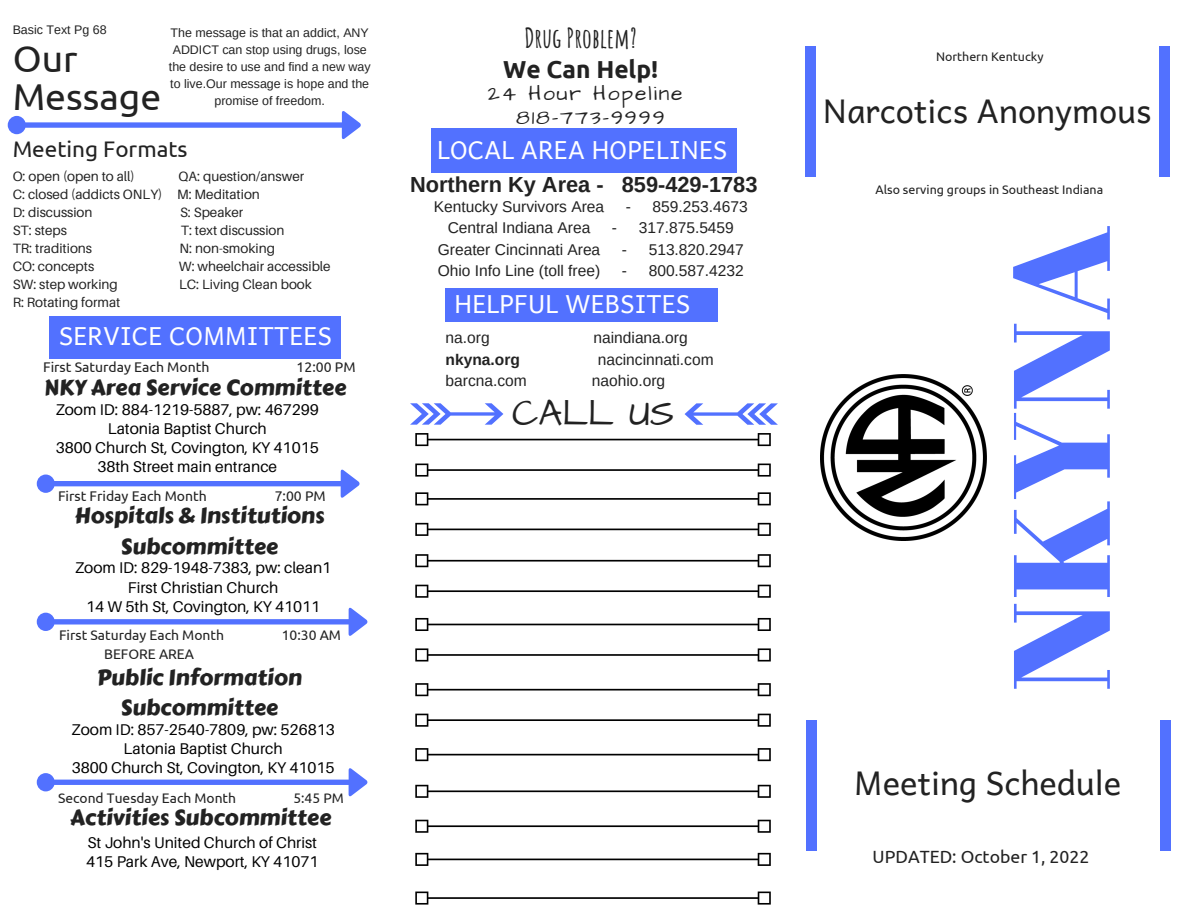
<style>
.page{position:relative;width:1188px;height:918px;background:#fff}
.page>*{position:absolute;margin:0;border:0;box-sizing:border-box;transform-origin:0 0}
.t1{font:136.95px "Abril Fatface";color:#5271ff}
.t2{font:37.35px/38.2px "Ubuntu";color:#222}
.t3{font:37.35px "Architects Daughter";color:#222}
.t4{font:32.7px "Andika";color:#222}
.t5{font:700 27px "Amatic SC";color:#222}
.t6{font:24.9px "Andika";color:#fff}
.t7{font:700 24.6px "Ubuntu";color:#222}
.t8{font:22.5px "Ubuntu";color:#222}
.t9{font:21.9px/30.3px "Carter One";color:#222;text-align:center}
.t10{font:700 21.75px "Arimo";color:#222}
.t11{font:21px/23.7px "Architects Daughter";letter-spacing:.09em;color:#222;text-align:center}
.t12{font:17.7px "Ubuntu";color:#222}
.t13{font:15.6px/19.2px "Aileron";color:#000;text-align:center}
.t14{font:15.6px "Arimo";color:#222}
.t15{font:700 15.6px "Arimo";color:#222}
.t16{font:13.95px "Ubuntu";color:#222}
.t17{font:13.8px "Ubuntu";color:#222}
.t18{font:13.5px/18px "Aileron";color:#222}
.t19{font:12.45px/16.8px "Arimo";color:#222;text-align:center}
.t20{font:12.45px "Ubuntu";color:#222}
</style>
<div class="page">
<div style="left:50px;top:317px;width:291px;height:41px;background:#5271ff"></div>
<svg style="left:37px;top:470px;width:323px;height:28px"></svg>
<svg style="left:37px;top:608px;width:330px;height:28px"></svg>
<div style="left:1159px;top:47px;width:11px;height:129px;background:#5271ff"></div>
<div style="left:805px;top:47px;width:11px;height:129px;background:#5271ff"></div>
<div style="left:1160px;top:721px;width:11px;height:129px;background:#5271ff"></div>
<div style="left:806px;top:721px;width:11px;height:129px;background:#5271ff"></div>
<div style="left:431px;top:128px;width:306px;height:44px;background:#5271ff"></div>
<div style="left:446px;top:289px;width:272px;height:32px;background:#5271ff"></div>
<img style="left:820px;top:374px;width:167px;height:167px">
<svg style="left:37px;top:768px;width:330px;height:28px"></svg>
<svg style="left:410px;top:403px;width:93px;height:22px"></svg>
<svg style="left:685px;top:403px;width:93px;height:22px"></svg>
<svg style="left:415px;top:464px;width:356px;height:13px"></svg>
<svg style="left:415px;top:433px;width:356px;height:13px"></svg>
<svg style="left:415px;top:523px;width:356px;height:13px"></svg>
<svg style="left:415px;top:492px;width:356px;height:13px"></svg>
<svg style="left:415px;top:585px;width:356px;height:13px"></svg>
<svg style="left:415px;top:554px;width:356px;height:13px"></svg>
<svg style="left:415px;top:648px;width:356px;height:14px"></svg>
<svg style="left:415px;top:618px;width:356px;height:13px"></svg>
<svg style="left:415px;top:714px;width:356px;height:13px"></svg>
<svg style="left:415px;top:683px;width:356px;height:13px"></svg>
<svg style="left:415px;top:748px;width:356px;height:13px"></svg>
<svg style="left:415px;top:785px;width:356px;height:13px"></svg>
<svg style="left:415px;top:820px;width:356px;height:13px"></svg>
<svg style="left:415px;top:853px;width:356px;height:13px"></svg>
<svg style="left:415px;top:892px;width:356px;height:13px"></svg>
<svg style="left:8px;top:111px;width:353px;height:28px"></svg>
<p class="t19" style="left:13px;top:21px;width:95px">Basic Text Pg 68</p>
<h2 class="t2" style="left:13px;top:39px;width:150px">Our<br>Message</h2>
<p class="t19" style="left:169px;top:24px;width:203px">The message is that an addict, ANY<br>ADDICT can stop using drugs, lose the desire to use and find a new way to live.Our message is hope and the promise of freedom.</p>
<h3 class="t8" style="left:13px;top:136px;width:176px">Meeting Formats</h3>
<p class="t18" style="left:13px;top:167px;width:124px">O: open (open to all)</p>
<p class="t18" style="left:13px;top:167px;width:293px;text-indent:166px">QA: question/answer<br>C: closed (addicts ONLY) M: Meditation<br>D: discussion</p>
<p class="t18" style="left:180px;top:203px;width:65px">S: Speaker</p>
<p class="t18" style="left:13px;top:221px;width:56px">ST: steps</p>
<p class="t18" style="left:181px;top:221px;width:105px">T: text discussion</p>
<p class="t18" style="left:13px;top:239px;width:81px">TR: traditions</p>
<p class="t18" style="left:180px;top:239px;width:97px">N: non-smoking</p>
<p class="t18" style="left:13px;top:257px;width:83px">CO: concepts</p>
<p class="t18" style="left:179px;top:257px;width:153px">W: wheelchair accessible</p>
<p class="t18" style="left:13px;top:275px;width:107px">SW: step working</p>
<p class="t18" style="left:179px;top:275px;width:134px">LC: Living Clean book</p>
<p class="t18" style="left:13px;top:293px;width:109px">R: Rotating format</p>
<h3 class="t6" style="left:59px;top:315px;width:274px">SERVICE COMMITTEES</h3>
<p class="t16" style="left:43px;top:359px;width:168px">First Saturday Each Month</p>
<p class="t16" style="left:297px;top:359px;width:60px">12:00 PM</p>
<h3 class="t9" style="left:44px;top:373px;width:304px">NKY Area Service Committee</h3>
<p class="t13" style="left:56px;top:399px;width:265px">Zoom ID: 884-1219-5887, pw: 467299<br>Latonia Baptist Church<br>3800 Church St, Covington, KY 41015<br>38th Street main entrance</p>
<p class="t16" style="left:58px;top:488px;width:150px">First Friday Each Month</p>
<p class="t16" style="left:275px;top:488px;width:53px">7:00 PM</p>
<h3 class="t9" style="left:75px;top:501px;width:251px">Hospitals &amp; Institutions<br>Subcommittee</h3>
<p class="t13" style="left:75px;top:558px;width:258px">Zoom ID: 829-1948-7383, pw: clean1<br>First Christian Church<br>14 W 5th St, Covington, KY 41011</p>
<p class="t16" style="left:59px;top:627px;width:166px">First Saturday Each Month</p>
<p class="t16" style="left:282px;top:627px;width:61px">10:30 AM</p>
<p class="t16" style="left:104px;top:646px;width:92px">BEFORE AREA</p>
<h3 class="t9" style="left:97px;top:662px;width:206px">Public Information<br>Subcommittee</h3>
<p class="t13" style="left:72px;top:719px;width:265px">Zoom ID: 857-2540-7809, pw: 526813<br>Latonia Baptist Church<br>3800 Church St, Covington, KY 41015</p>
<p class="t17" style="left:58px;top:790px;width:180px">Second Tuesday Each Month</p>
<p class="t17" style="left:293px;top:790px;width:52px">5:45 PM</p>
<h3 class="t9" style="left:70px;top:802px;width:263px">Activities Subcommittee</h3>
<p class="t13" style="left:86px;top:833px;width:234px;text-align:left">St John's United Church of Christ<br>415 Park Ave, Newport, KY 41071</p>
<h3 class="t5" style="left:524px;top:21px;width:114px">Drug Problem?</h3>
<h3 class="t7" style="left:503px;top:55px;width:157px">We Can Help!</h3>
<h3 class="t11" style="left:488px;top:82px;width:196px">24 Hour Hopeline<br>818-773-9999</h3>
<h3 class="t6" style="left:437px;top:129px;width:292px">LOCAL AREA HOPELINES</h3>
<p class="t20" style="left:936px;top:49px;width:109px">Northern Kentucky</p>
<h3 class="t4" style="left:823px;top:83px;width:330px">Narcotics Anonymous</h3>
<h3 class="t10" style="left:410px;top:172px;width:349px">Northern Ky Area - 859-429-1783</h3>
<p class="t20" style="left:876px;top:182px;width:229px">Also serving groups in Southeast Indiana</p>
<p class="t14" style="left:434px;top:198px;width:172px">Kentucky Survivors Area</p>
<p class="t14" style="left:626px;top:198px;width:123px">- 859.253.4673</p>
<p class="t14" style="left:448px;top:219px;width:144px">Central Indiana Area</p>
<p class="t14" style="left:612px;top:219px;width:123px">- 317.875.5459</p>
<p class="t14" style="left:438px;top:241px;width:164px">Greater Cincinnati Area</p>
<p class="t14" style="left:622px;top:241px;width:123px">- 513.820.2947</p>
<p class="t14" style="left:438px;top:262px;width:164px">Ohio Info Line (toll free)</p>
<p class="t14" style="left:622px;top:262px;width:123px">- 800.587.4232</p>
<h3 class="t6" style="left:455px;top:282px;width:237px">HELPFUL WEBSITES</h3>
<p class="t14" style="left:446px;top:329px;width:46px">na.org</p>
<p class="t14" style="left:593px;top:329px;width:96px">naindiana.org</p>
<p class="t15" style="left:446px;top:350px;width:76px">nkyna.org</p>
<p class="t14" style="left:598px;top:350px;width:117px">nacincinnati.com</p>
<p class="t14" style="left:446px;top:372px;width:83px">barcna.com</p>
<p class="t14" style="left:592px;top:372px;width:75px">naohio.org</p>
<h2 class="t3" style="left:512px;top:388px;width:163px">CALL US</h2>
<h1 class="t1" style="left:965px;top:692px;width:468px;rotate:-90deg">NKYNA</h1>
<h3 class="t4" style="left:854px;top:755px;width:269px">Meeting Schedule</h3>
<p class="t12" style="left:873px;top:847px;width:218px">UPDATED: October 1, 2022</p>
</div>
